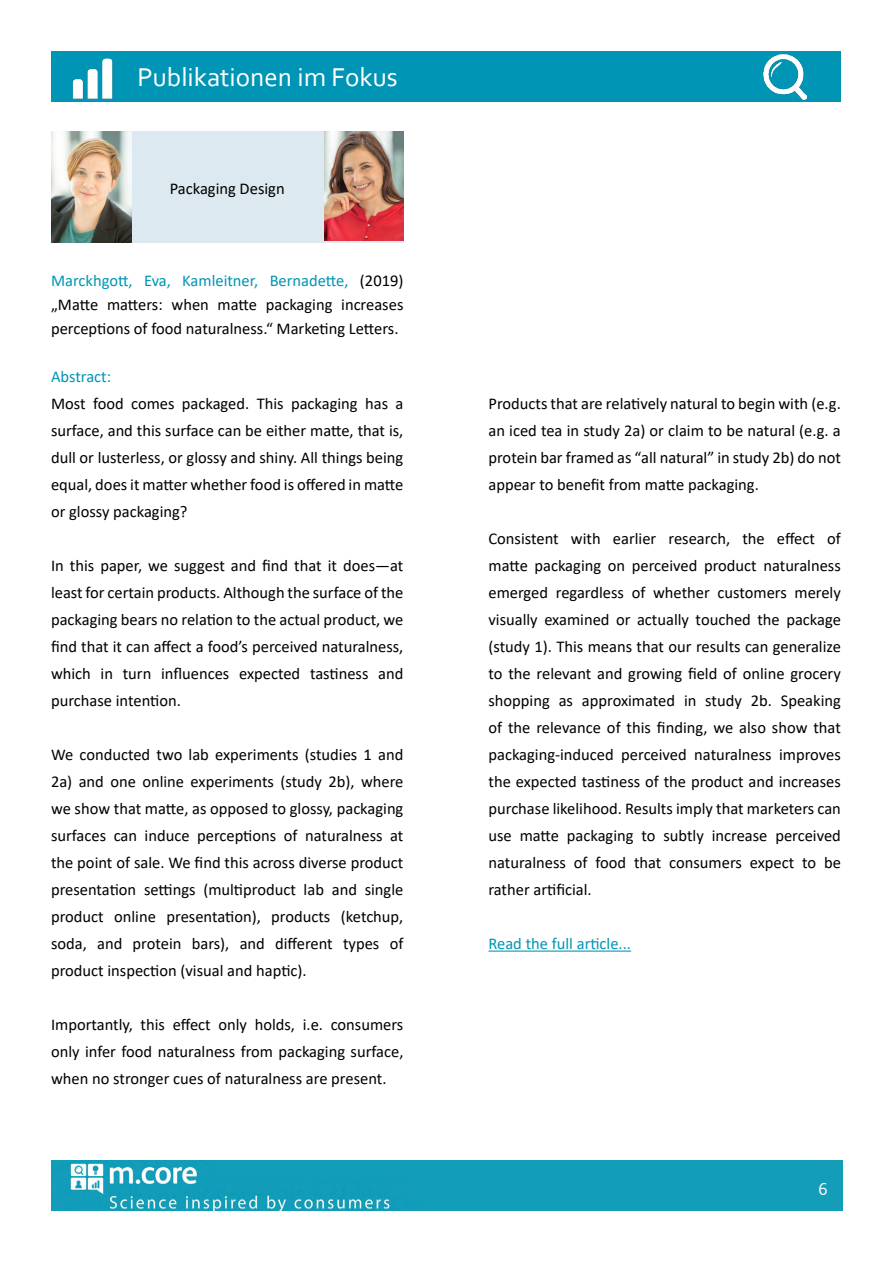
<style>
.page{position:relative;width:893px;height:1263px;background:#fff}
.page>*{position:absolute;margin:0;border:0;box-sizing:border-box;transform-origin:0 0}
.t1{font:27px "Corbel";color:#fff}
.t2{font:18px "Corbel";color:#fff}
.t3{font:16.5px/27px "Calibri";color:#000;text-align:justify}
.t4{font:16.5px "Calibri";color:#0095b4}
.s1{color:#0095b4}
</style>
<div class="page">
<img style="left:51px;top:1160px;width:754px;height:51px">
<div style="left:805px;top:1160px;width:37px;height:51px;background:#139db9"></div>
<div style="left:51px;top:51px;width:790px;height:50px;background:#0095b4"></div>
<hr style="left:488px;top:950px;width:143px;height:2px;background:#0095b4">
<div style="left:51px;top:132px;width:352px;height:111px;background:#dde9f1"></div>
<img style="left:72px;top:58px;width:41px;height:41px">
<img style="left:763px;top:55px;width:44px;height:44px">
<img style="left:51px;top:132px;width:80px;height:111px">
<img style="left:324px;top:131px;width:79px;height:110px">
<h1 class="t1" style="left:137px;top:60px;width:262px">Publikationen im Fokus</h1>
<p class="t3" style="left:170px;top:174px;width:116px">Packaging Design</p>
<p class="t3" style="left:51px;top:268px;width:354px;line-height:24px"><span class="s1">Marckhgott, Eva, Kamleitner, Bernadette,</span> (2019) „Matte matters: when matte packaging increases perceptions of food naturalness.“ Marketing Letters.</p>
<p class="t4" style="left:51px;top:365px;width:62px">Abstract:</p>
<p class="t3" style="left:51px;top:390px;width:354px">Most food comes packaged. This packaging has a surface, and this surface can be either matte, that is, dull or lusterless, or glossy and shiny. All things being equal, does it matter whether food is offered in matte or glossy packaging?</p>
<p class="t3" style="left:51px;top:552px;width:354px">In this paper, we suggest and find that it does—at least for certain products. Although the surface of the packaging bears no relation to the actual product, we find that it can affect a food’s perceived naturalness, which in turn influences expected tastiness and purchase intention.</p>
<p class="t3" style="left:51px;top:741px;width:354px">We conducted two lab experiments (studies 1 and 2a) and one online experiments (study 2b), where we show that matte, as opposed to glossy, packaging surfaces can induce perceptions of naturalness at the point of sale. We find this across diverse product presentation settings (multiproduct lab and single product online presentation), products (ketchup, soda, and protein bars), and different types of product inspection (visual and haptic).</p>
<p class="t3" style="left:51px;top:1011px;width:354px">Importantly, this effect only holds, i.e. consumers only infer food naturalness from packaging surface, when no stronger cues of naturalness are present.</p>
<p class="t3" style="left:488px;top:390px;width:354px">Products that are relatively natural to begin with (e.g. an iced tea in study 2a) or claim to be natural (e.g. a protein bar framed as “all natural” in study 2b) do not appear to benefit from matte packaging.</p>
<p class="t3" style="left:488px;top:525px;width:354px">Consistent with earlier research, the effect of matte packaging on perceived product naturalness emerged regardless of whether customers merely visually examined or actually touched the package (study 1). This means that our results can generalize to the relevant and growing field of online grocery shopping as approximated in study 2b. Speaking of the relevance of this finding, we also show that packaging-induced perceived naturalness improves the expected tastiness of the product and increases purchase likelihood. Results imply that marketers can use matte packaging to subtly increase perceived naturalness of food that consumers expect to be rather artificial.</p>
<p class="t4" style="left:488px;top:932px;width:144px">Read the full article...</p>
<p class="t2" style="left:819px;top:1178px;width:11px">6</p>
</div>
